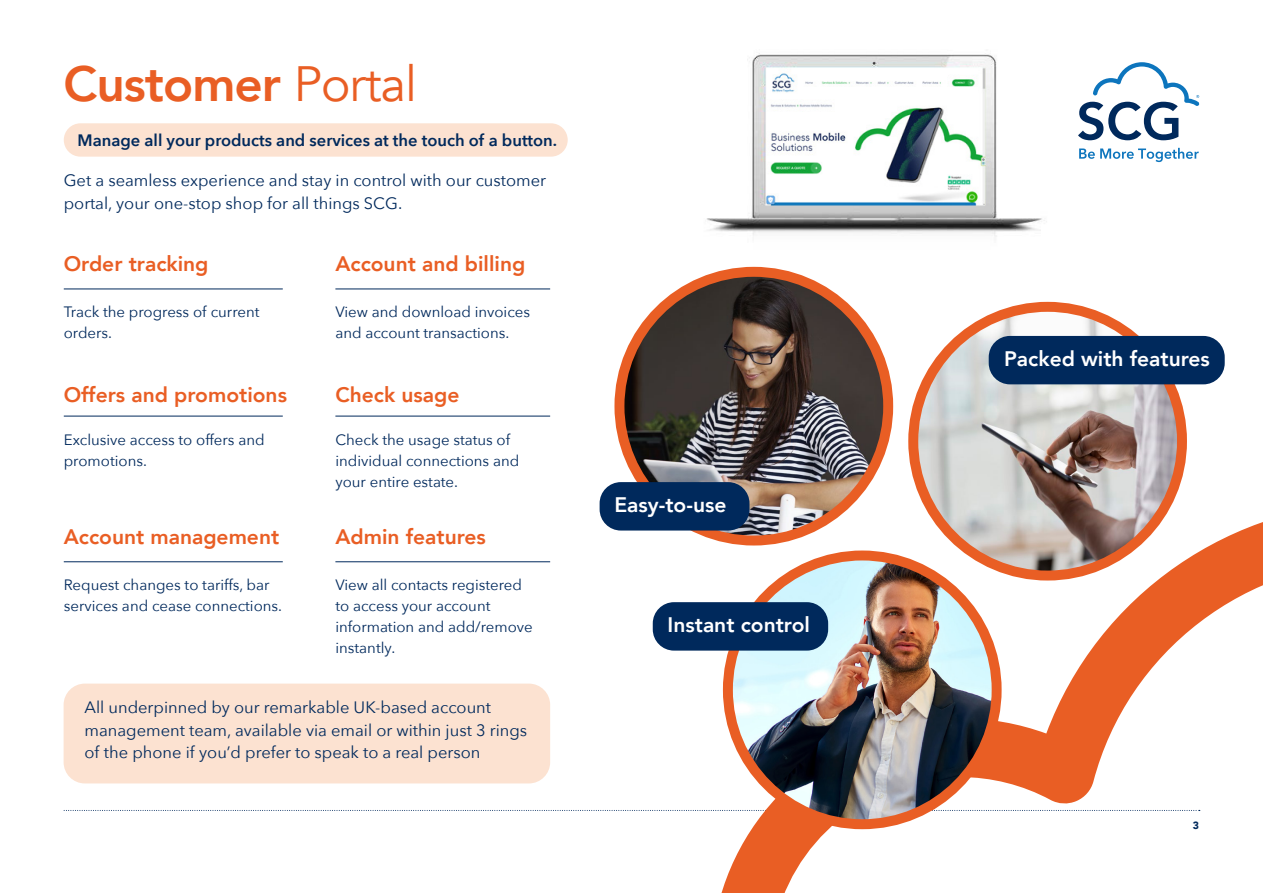
<style>
.page{position:relative;width:1263px;height:893px;background:#fff}
.page>*{position:absolute;margin:0;border:0;box-sizing:border-box;transform-origin:0 0}
.t1{font:800 49.5px "Avenir";letter-spacing:-.02em;color:#e95e24}
.t2{font:800 21px "Avenir";color:#e95e24}
.t3{font:800 21px "Avenir";color:#fff}
.t4{font:16.5px/22.5px "Avenir Next";color:#00295c}
.t5{font:600 16.5px "Avenir Next";color:#00295c}
.t6{font:15px/21px "Avenir Next";color:#00295c}
.t7{font:900 10.5px "Avenir";color:#00295c}
.s1{font-weight:400}
</style>
<div class="page">
<div style="left:64px;top:123px;width:504px;height:34px;background:#fce2d1;border-radius:17px"></div>
<img style="left:623px;top:274px;width:265px;height:264px">
<div style="left:614px;top:267px;width:279px;height:278px;border:10px solid #e95e24;border-radius:50%"></div>
<div style="left:600px;top:482px;width:149px;height:49px;background:#00295c;border-radius:21px"></div>
<div style="left:64px;top:684px;width:486px;height:99px;background:#fce2d1;border-radius:21px"></div>
<svg style="left:64px;top:810px;width:648px;height:1px"></svg>
<svg style="left:1079px;top:148px;width:120px;height:14px"></svg>
<svg style="left:1078px;top:62px;width:121px;height:78px"></svg>
<svg style="left:712px;top:502px;width:551px;height:391px"></svg>
<img style="left:707px;top:53px;width:338px;height:184px">
<img style="left:731px;top:555px;width:266px;height:269px">
<div style="left:723px;top:550px;width:278px;height:279px;border:10px solid #e95e24;border-radius:50%"></div>
<img style="left:913px;top:308px;width:266px;height:267px">
<div style="left:908px;top:302px;width:279px;height:278px;border:10px solid #e95e24;border-radius:50%"></div>
<hr style="left:64px;top:289px;width:219px;height:1px;background:#00295c">
<hr style="left:64px;top:561px;width:219px;height:1px;background:#00295c">
<hr style="left:335px;top:416px;width:215px;height:1px;background:#00295c">
<hr style="left:64px;top:416px;width:219px;height:1px;background:#00295c">
<hr style="left:335px;top:289px;width:215px;height:1px;background:#00295c">
<hr style="left:335px;top:561px;width:215px;height:1px;background:#00295c">
<div style="left:989px;top:336px;width:236px;height:48px;background:#00295c;border-radius:21px"></div>
<div style="left:653px;top:602px;width:175px;height:49px;background:#00295c;border-radius:21px"></div>
<p class="t1" style="left:64px;top:45px;width:355px">Customer <span class="s1">Portal</span></p>
<p class="t5" style="left:78px;top:126px;width:481px">Manage all your products and services at the touch of a button.</p>
<p class="t4" style="left:64px;top:168px;width:484px">Get a seamless experience and stay in control with our customer portal, your one-stop shop for all things SCG.</p>
<p class="t2" style="left:64px;top:247px;width:146px">Order tracking</p>
<p class="t2" style="left:335px;top:247px;width:191px">Account and billing</p>
<p class="t6" style="left:64px;top:300px;width:197px">Track the progress of current orders.</p>
<p class="t6" style="left:335px;top:300px;width:196px">View and download invoices and account transactions.</p>
<p class="t2" style="left:64px;top:378px;width:225px">Offers and promotions</p>
<p class="t2" style="left:335px;top:378px;width:126px">Check usage</p>
<p class="t6" style="left:64px;top:428px;width:202px">Exclusive access to offers and promotions.</p>
<p class="t6" style="left:335px;top:428px;width:185px">Check the usage status of individual connections and your entire estate.</p>
<p class="t2" style="left:64px;top:520px;width:217px">Account management</p>
<p class="t2" style="left:335px;top:520px;width:152px">Admin features</p>
<p class="t6" style="left:64px;top:574px;width:220px">Request changes to tariffs, bar services and cease connections.</p>
<p class="t6" style="left:335px;top:574px;width:199px">View all contacts registered to access your account information and add/remove instantly.</p>
<p class="t4" style="left:85px;top:696px;width:444px">All underpinned by our remarkable UK-based account management team, available via email or within just 3 rings of the phone if you’d prefer to speak to a real person</p>
<p class="t3" style="left:614px;top:489px;width:113px">Easy-to-use</p>
<p class="t3" style="left:668px;top:609px;width:144px">Instant control</p>
<p class="t3" style="left:1004px;top:342px;width:207px">Packed with features</p>
<p class="t7" style="left:1193px;top:816px;width:8px">3</p>
</div>
